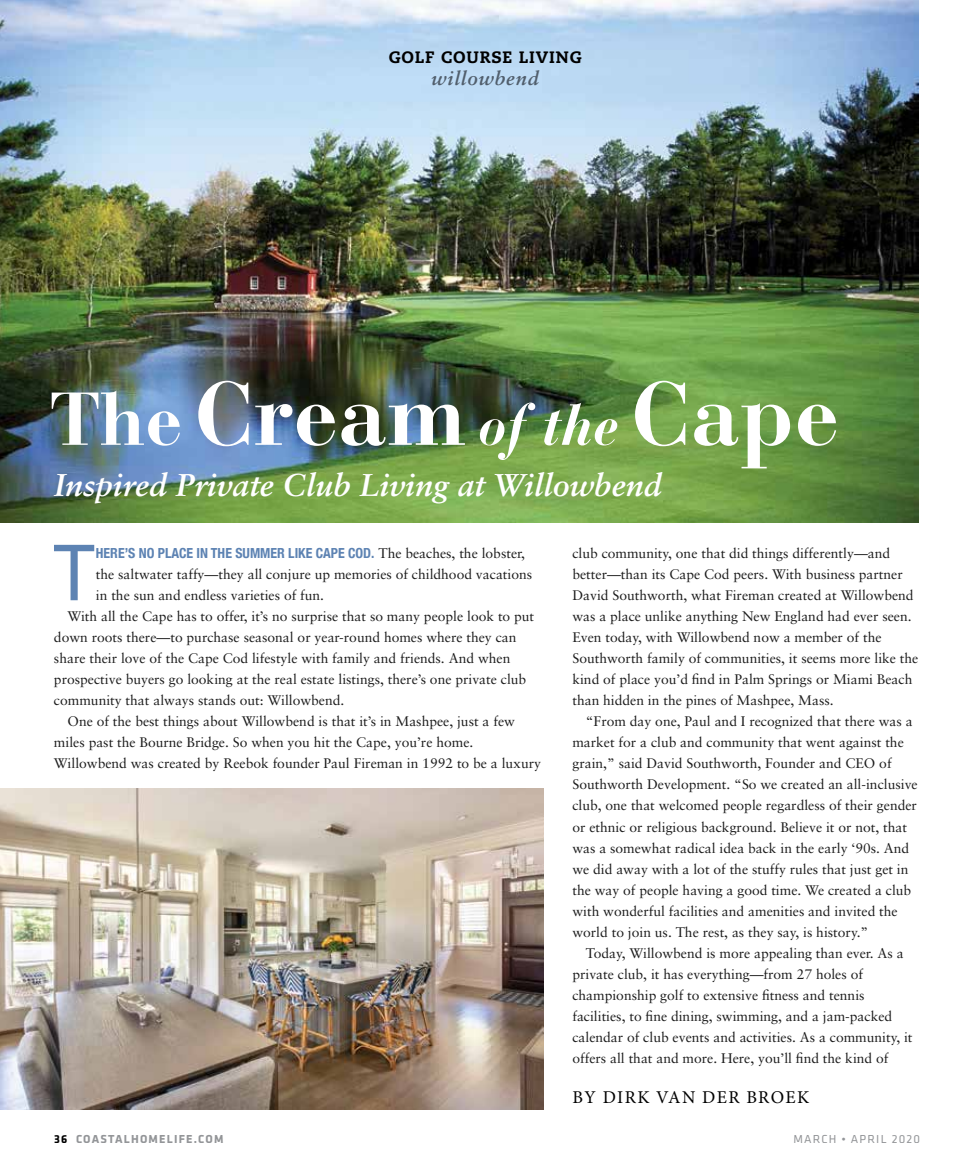
<style>
.page{position:relative;width:972px;height:1175px;background:#fff}
.page>*{position:absolute;margin:0;border:0;box-sizing:border-box;transform-origin:0 0}
.t1{font:700 88.95px "Bauer Bodoni";color:#fff}
.t2{font:83.25px "Klavika";color:#5d83b3}
.t3{font:italic 700 31.5px "Sabon";color:#fff}
.t4{font:italic 700 19.5px "Sabon";letter-spacing:.04em;color:#6d6e71}
.t5{font:18px "Minion Pro";letter-spacing:.08em;color:#000}
.t6{font:800 16.5px "Caecilia LT Std";letter-spacing:.05em;color:#000}
.t7{font:13.8px/21px "Sabon";color:#1c1c1c}
.t8{font:700 condensed 13.8px "Helvetica Neue";color:#5d83b3}
.t9{font:700 12px "Klavika";letter-spacing:.1em;color:#939598}
.t10{font:12px "Klavika";letter-spacing:.1em;color:#939598}
.s1{font-size:74.25px}
.s2{font-style:italic;font-size:57.45px}
.s3{font-family:"Sabon";font-weight:400;font-stretch:normal;color:#1c1c1c}
.s4{color:#000}
</style>
<div class="page">
<img style="left:0;top:788px;width:543px;height:321px">
<img style="left:0;top:0;width:919px;height:523px">
<svg style="left:50px;top:50px;width:869px;height:73px;background:#aecde7"></svg>
<p class="t6" style="left:389px;top:47px;width:195px">GOLF COURSE LIVING</p>
<h3 class="t4" style="left:432px;top:66px;width:109px">willowbend</h3>
<h1 class="t1" style="left:50px;top:360px;width:790px"><span class="s1">The</span> Cream <span class="s2">of the</span> Cape</h1>
<h3 class="t3" style="left:54px;top:466px;width:609px">Inspired Private Club Living at Willowbend</h3>
<h2 class="t2" style="left:52px;top:518px;width:45px">T</h2>
<p class="t8" style="left:96px;top:542px;width:430px">HERE’S NO PLACE IN THE SUMMER LIKE CAPE COD. <span class="s3">The beaches, the lobster,</span></p>
<p class="t7" style="left:96px;top:564px;width:438px">the saltwater taffy—they all conjure up memories of childhood vacations</p>
<p class="t7" style="left:96px;top:585px;width:230px">in the sun and endless varieties of fun.</p>
<p class="t7" style="left:67px;top:606px;width:468px">With all the Cape has to offer, it’s no surprise that so many people look to put</p>
<p class="t7" style="left:54px;top:627px;width:464px">down roots there—to purchase seasonal or year-round homes where they can</p>
<p class="t7" style="left:54px;top:648px;width:458px">share their love of the Cape Cod lifestyle with family and friends. And when</p>
<p class="t7" style="left:54px;top:669px;width:474px">prospective buyers go looking at the real estate listings, there’s one private club</p>
<p class="t7" style="left:54px;top:690px;width:292px">community that always stands out: Willowbend.</p>
<p class="t7" style="left:67px;top:711px;width:449px">One of the best things about Willowbend is that it’s in Mashpee, just a few</p>
<p class="t7" style="left:54px;top:732px;width:421px">miles past the Bourne Bridge. So when you hit the Cape, you’re home.</p>
<p class="t7" style="left:54px;top:753px;width:489px">Willowbend was created by Reebok founder Paul Fireman in 1992 to be a luxury</p>
<p class="t7" style="left:572px;top:543px;width:348px">club community, one that did things differently—and better—than its Cape Cod peers. With business partner David Southworth, what Fireman created at Willowbend was a place unlike anything New England had ever seen.<br>Even today, with Willowbend now a member of the Southworth family of communities, it seems more like the kind of place you’d find in Palm Springs or Miami Beach than hidden in the pines of Mashpee, Mass.</p>
<p class="t7" style="left:572px;top:711px;width:347px;text-indent:14px">“From day one, Paul and I recognized that there was a market for a club and community that went against the grain,” said David Southworth, Founder and CEO of Southworth Development. “So we created an all-inclusive club, one that welcomed people regardless of their gender or ethnic or religious background. Believe it or not, that was a somewhat radical idea back in the early ‘90s. And we did away with a lot of the stuffy rules that just get in the way of people having a good time. We created a club with wonderful facilities and amenities and invited the world to join us. The rest, as they say, is history.”</p>
<p class="t7" style="left:572px;top:942px;width:342px;text-indent:14px">Today, Willowbend is more appealing than ever. As a private club, it has everything—from 27 holes of championship golf to extensive fitness and tennis facilities, to fine dining, swimming, and a jam-packed calendar of club events and activities. As a community, it offers all that and more. Here, you’ll find the kind of</p>
<h3 class="t5" style="left:572px;top:1085px;width:238px">BY DIRK VAN DER BROEK</h3>
<p class="t9" style="left:54px;top:1130px;width:171px"><span class="s4">36</span> COASTALHOMELIFE.COM</p>
<p class="t10" style="left:793px;top:1130px;width:128px">MARCH • APRIL 2020</p>
</div>
